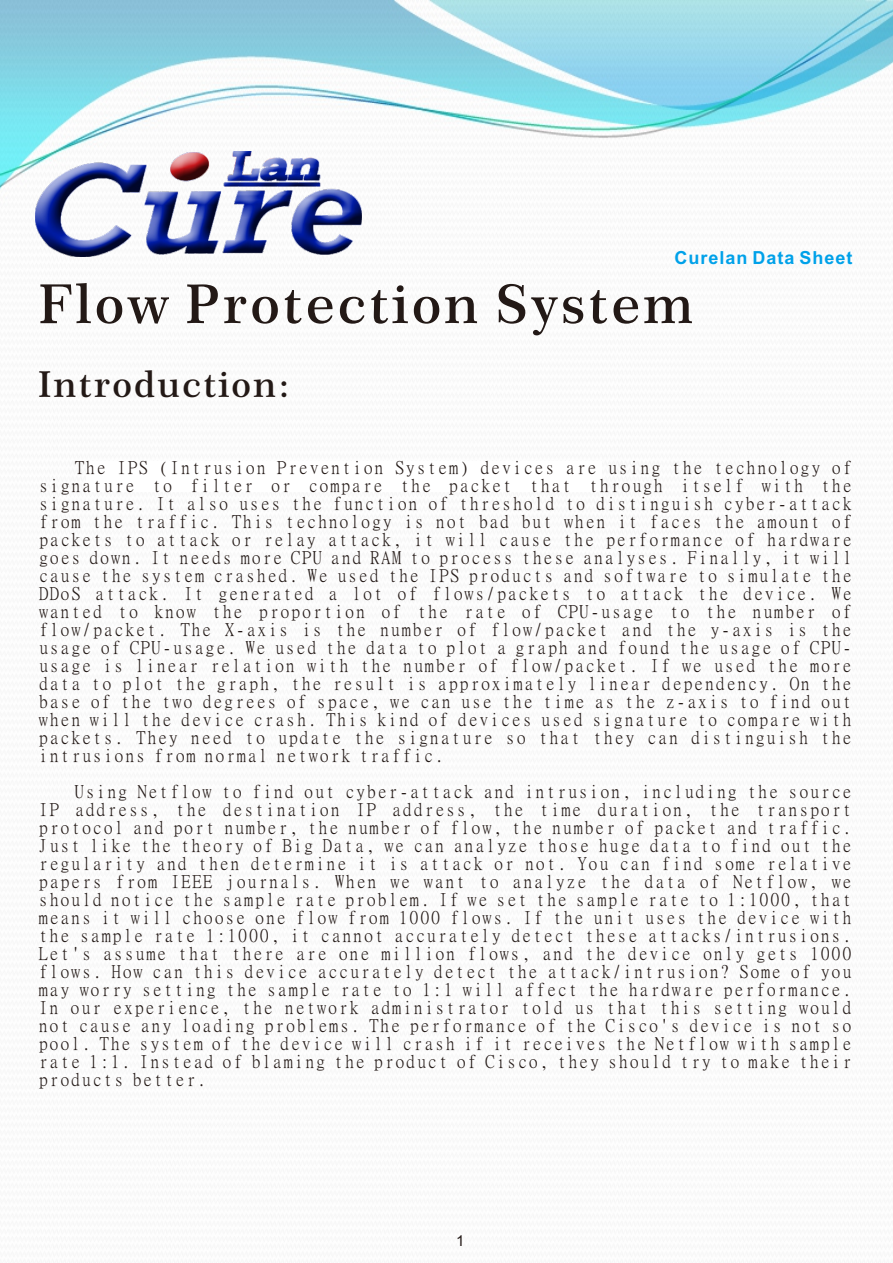
<style>
.page{position:relative;width:893px;height:1263px;background:#fff}
.page>*{position:absolute;margin:0;border:0;box-sizing:border-box;transform-origin:0 0}
.t1{font:600 54px "Century 751 BT";letter-spacing:.06em;color:#231916}
.t2{font:600 36px "Century 751 BT";letter-spacing:.06em;color:#231916}
.t3{font:18px/18px "Ming Li U";letter-spacing:.1em;color:#231916;text-align:justify}
.t4{font:700 18px "Arial";letter-spacing:.055em;color:#00a1e9}
.t5{font:15px "Arial";color:#231916}
</style>
<div class="page">
<img style="left:0;top:0;width:892px;height:257px">
<img style="left:35px;top:152px;width:326px;height:104px">
<p class="t4" style="left:674px;top:251px;width:180px">Curelan Data Sheet</p>
<h1 class="t1" style="left:38px;top:282px;width:657px">Flow Protection System</h1>
<h2 class="t2" style="left:38px;top:370px;width:253px">Introduction:</h2>
<p class="t3" style="left:39px;top:459px;width:814px;text-indent:36px">The IPS (Intrusion Prevention System) devices are using the technology of signature to filter or compare the packet that through itself with the signature. It also uses the function of threshold to distinguish cyber-attack from the traffic. This technology is not bad but when it faces the amount of packets to attack or relay attack, it will cause the performance of hardware goes down. It needs more CPU and RAM to process these analyses. Finally, it will cause the system crashed. We used the IPS products and software to simulate the DDoS attack. It generated a lot of flows/packets to attack the device. We wanted to know the proportion of the rate of CPU-usage to the number of flow/packet. The X-axis is the number of flow/packet and the y-axis is the usage of CPU-usage. We used the data to plot a graph and found the usage of CPU&shy;usage is linear relation with the number of flow/packet. If we used the more data to plot the graph, the result is approximately linear dependency. On the base of the two degrees of space, we can use the time as the z-axis to find out when will the device crash. This kind of devices used signature to compare with packets. They need to update the signature so that they can distinguish the intrusions from normal network traffic.</p>
<p class="t3" style="left:39px;top:783px;width:814px;text-indent:36px">Using Netflow to find out cyber-attack and intrusion, including the source IP address, the destination IP address, the time duration, the transport protocol and port number, the number of flow, the number of packet and traffic.<br>Just like the theory of Big Data, we can analyze those huge data to find out the regularity and then determine it is attack or not. You can find some relative papers from IEEE journals. When we want to analyze the data of Netflow, we should notice the sample rate problem. If we set the sample rate to 1:1000, that means it will choose one flow from 1000 flows. If the unit uses the device with the sample rate 1:1000, it cannot accurately detect these attacks/intrusions.<br>Let's assume that there are one million flows, and the device only gets 1000 flows. How can this device accurately detect the attack/intrusion? Some of you may worry setting the sample rate to 1:1 will affect the hardware performance.<br>In our experience, the network administrator told us that this setting would not cause any loading problems. The performance of the Cisco's device is not so pool. The system of the device will crash if it receives the Netflow with sample rate 1:1. Instead of blaming the product of Cisco, they should try to make their products better.</p>
<p class="t5" style="left:456px;top:1235px;width:10px">1</p>
</div>
